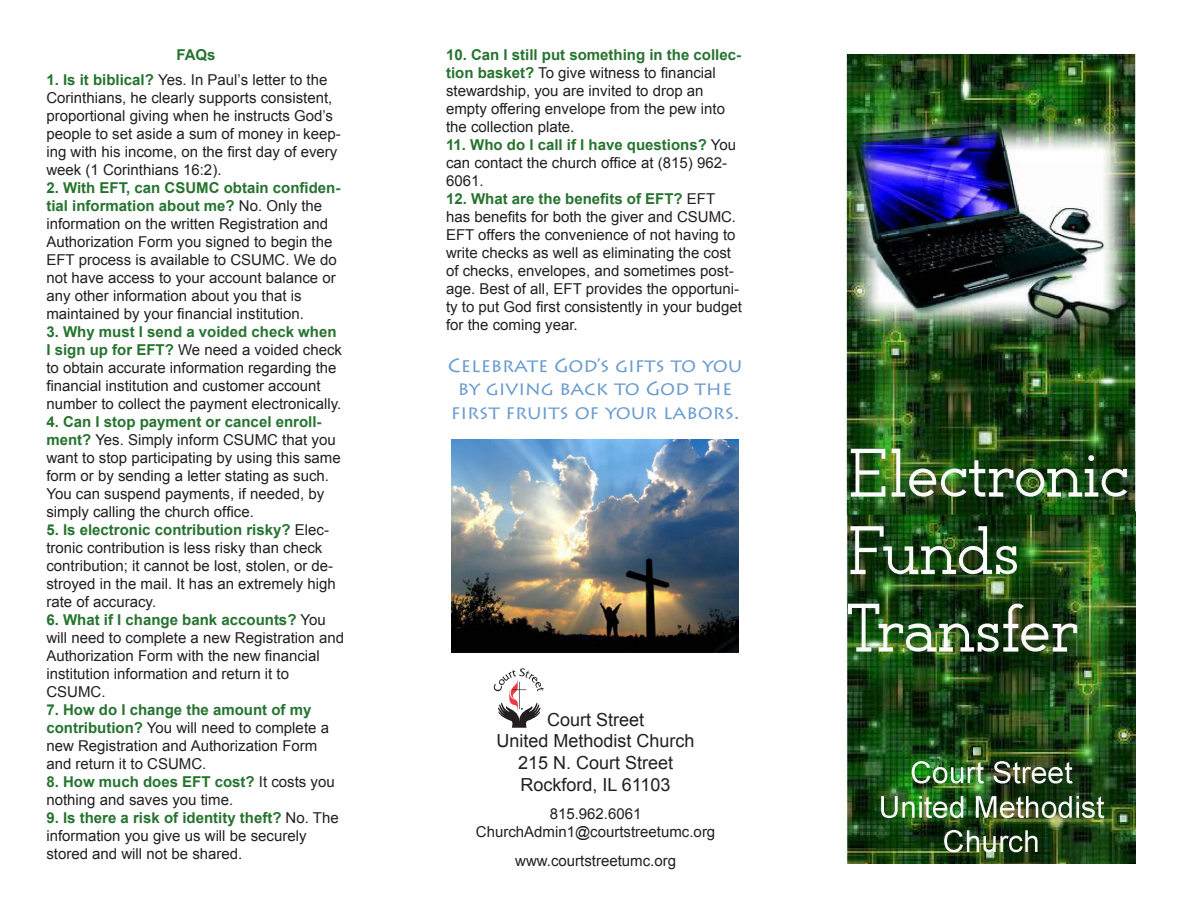
<style>
.page{position:relative;width:1188px;height:918px;background:#fff}
.page>*{position:absolute;margin:0;border:0;box-sizing:border-box;transform-origin:0 0}
.t1{font:19.5px/23.4px "Lithos Pro";color:#689bd0;text-align:center}
.t2{font:18px "Arial";color:#231f20}
.t3{font:15px/18px "Arial";color:#231f20}
.t4{font:700 15px/18px "Arial";color:#26732f}
.s1{font-weight:700;color:#26732f}
.s2{font-weight:400;color:#231f20}
</style>
<div class="page">
<img style="left:846px;top:54px;width:289px;height:810px">
<img style="left:451px;top:440px;width:288px;height:212px">
<svg style="left:494px;top:668px;width:50px;height:60px"></svg>
<p class="t4" style="left:176px;top:46px;width:41px">FAQs</p>
<p class="t3" style="left:46px;top:71px;width:296px"><span class="s1">1. Is it biblical?</span> Yes. In Paul’s letter to the Corinthians, he clearly supports consistent, proportional giving when he instructs God’s people to set aside a sum of money in keep&shy;ing with his income, on the first day of every week (1 Corinthians 16:2).</p>
<p class="t3" style="left:46px;top:179px;width:296px"><span class="s1">2. With EFT, can CSUMC obtain confiden&shy;tial information about me?</span> No. Only the information on the written Registration and Authorization Form you signed to begin the EFT process is available to CSUMC. We do not have access to your account balance or any other information about you that is</p>
<p class="t3" style="left:46px;top:305px;width:259px">maintained by your financial institution.</p>
<p class="t3" style="left:46px;top:323px;width:297px"><span class="s1">3. Why must I send a voided check when I sign up for EFT?</span> We need a voided check to obtain accurate information regarding the financial institution and customer account number to collect the payment electronically.</p>
<p class="t3" style="left:46px;top:413px;width:296px"><span class="s1">4. Can I stop payment or cancel enroll&shy;ment?</span> Yes. Simply inform CSUMC that you want to stop participating by using this same form or by sending a letter stating as such.<br>You can suspend payments, if needed, by simply calling the church office.</p>
<p class="t3" style="left:46px;top:521px;width:284px"><span class="s1">5. Is electronic contribution risky?</span> Elec&shy;tronic contribution is less risky than check</p>
<p class="t3" style="left:46px;top:557px;width:291px">contribution; it cannot be lost, stolen, or de&shy;stroyed in the mail. It has an extremely high rate of accuracy.</p>
<p class="t3" style="left:46px;top:611px;width:299px"><span class="s1">6. What if I change bank accounts?</span> You will need to complete a new Registration and<br>Authorization Form with the new financial</p>
<p class="t3" style="left:46px;top:665px;width:244px">institution information and return it to<br>CSUMC.</p>
<p class="t3" style="left:46px;top:701px;width:284px"><span class="s1">7. How do I change the amount of my contribution?</span> You will need to complete a new Registration and Authorization Form and return it to CSUMC.</p>
<p class="t3" style="left:46px;top:773px;width:290px"><span class="s1">8. How much does EFT cost?</span> It costs you nothing and saves you time.</p>
<p class="t4" style="left:46px;top:809px;width:294px">9. Is there a risk of identity theft? <span class="s2">No. The</span></p>
<p class="t3" style="left:46px;top:827px;width:262px">information you give us will be securely stored and will not be shared.</p>
<p class="t4" style="left:446px;top:46px;width:297px">10. Can I still put something in the collec&shy;tion basket? <span class="s2">To give witness to financial</span></p>
<p class="t3" style="left:446px;top:81px;width:259px">stewardship, you are invited to drop an</p>
<p class="t3" style="left:446px;top:99px;width:281px">empty offering envelope from the pew into</p>
<p class="t3" style="left:446px;top:117px;width:130px">the collection plate.</p>
<p class="t4" style="left:446px;top:136px;width:292px">11. Who do I call if I have questions? <span class="s2">You</span></p>
<p class="t3" style="left:446px;top:153px;width:282px">can contact the church office at (815) 962-</p>
<p class="t3" style="left:446px;top:171px;width:39px">6061.</p>
<p class="t4" style="left:446px;top:190px;width:271px">12. What are the benefits of EFT? <span class="s2">EFT</span></p>
<p class="t3" style="left:446px;top:207px;width:297px">has benefits for both the giver and CSUMC.<br>EFT offers the convenience of not having to write checks as well as eliminating the cost of checks, envelopes, and sometimes post&shy;age. Best of all, EFT provides the opportuni&shy;ty to put God first consistently in your budget for the coming year.</p>
<p class="t1" style="left:448px;top:354px;width:296px">CELEBRATE GOD’S GIFTS TO YOU<br>BY GIVING BACK TO GOD THE<br>FIRST FRUITS OF YOUR LABORS.</p>
<p class="t2" style="left:547px;top:708px;width:99px">Court Street</p>
<p class="t2" style="left:497px;top:729px;width:200px">United Methodist Church</p>
<p class="t2" style="left:518px;top:751px;width:157px">215 N. Court Street</p>
<p class="t2" style="left:521px;top:773px;width:152px">Rockford, IL 61103</p>
<p class="t3" style="left:550px;top:805px;width:93px">815.962.6061</p>
<p class="t3" style="left:476px;top:823px;width:241px">ChurchAdmin1@courtstreetumc.org</p>
<p class="t3" style="left:515px;top:852px;width:162px">www.courtstreetumc.org</p>
</div>
